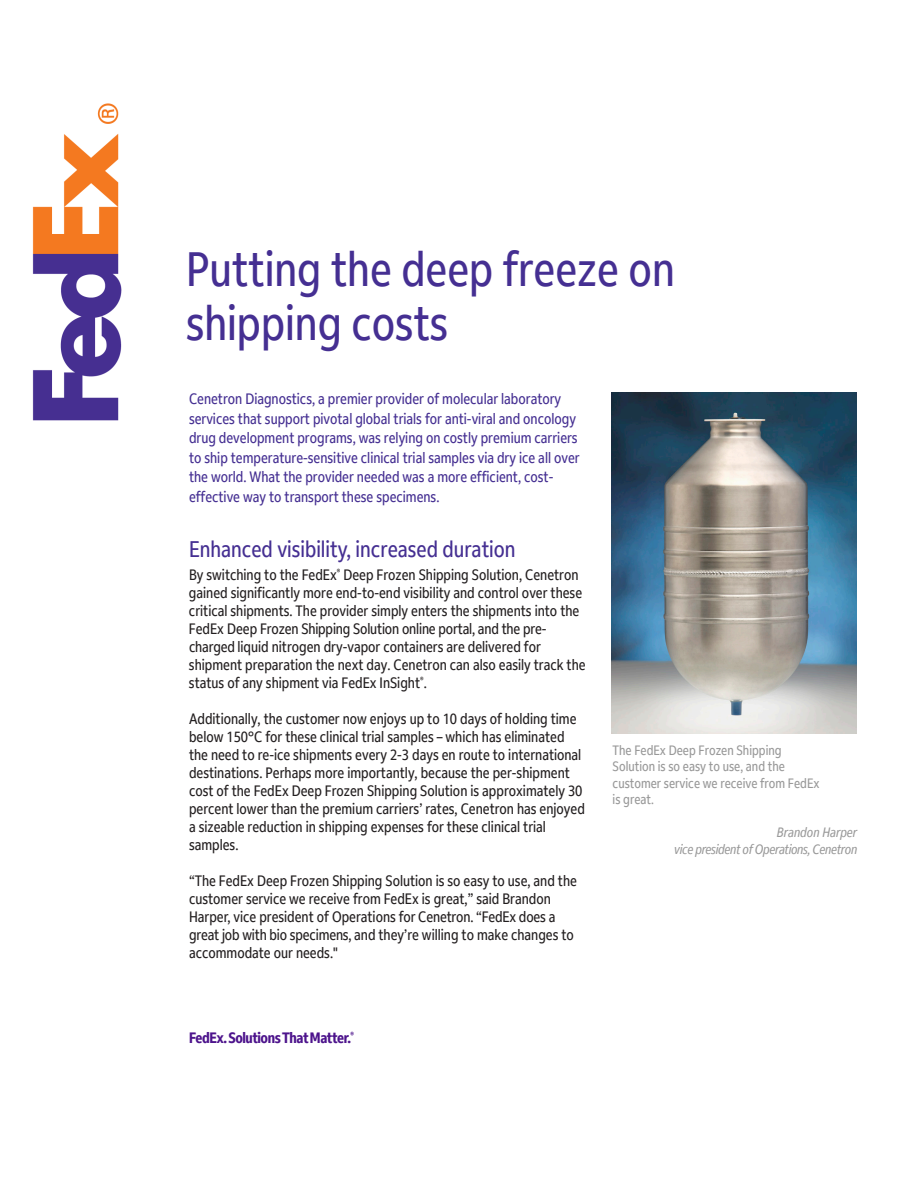
<style>
.page{position:relative;width:918px;height:1188px;background:#fff}
.page>*{position:absolute;margin:0;border:0;box-sizing:border-box;transform-origin:0 0}
.t1{font:condensed 48px/54px "Fed Ex Sans";color:#452f92}
.Text_wBullets{font:condensed 22.5px "Fed Ex Sans";color:#452f92}
.Text_wBullets-2{font:condensed 15px/18px "Fed Ex Sans";color:#231f20}
.Text_wBullets-3{font:condensed 15px/19.5px "Fed Ex Sans";color:#452f92}
.Text_wBullets-4{font:700 condensed 15px "Fed Ex Sans";letter-spacing:-.03em;color:#4d148c}
.t2{font:condensed 13.5px/16.5px "Fed Ex Sans";color:#999}
.t3{font:italic condensed 13.5px/16.5px "Fed Ex Sans";letter-spacing:-.025em;color:#999;text-align:right}
</style>
<div class="page">
<img style="left:612px;top:392px;width:244px;height:341px">
<img style="left:32px;top:103px;width:90px;height:318px">
<p class="t1" style="left:186px;top:242px;width:490px">Putting the deep freeze on shipping costs</p>
<p class="Text_wBullets-3" style="left:189px;top:389px;width:392px">Cenetron Diagnostics, a premier provider of molecular laboratory services that support pivotal global trials for anti-viral and oncology drug development programs, was relying on costly premium carriers to ship temperature-sensitive clinical trial samples via dry ice all over the world. What the provider needed was a more efficient, cost&shy;effective way to transport these specimens.</p>
<p class="Text_wBullets" style="left:189px;top:536px;width:328px">Enhanced visibility, increased duration</p>
<p class="Text_wBullets-2" style="left:189px;top:565px;width:398px">By switching to the FedEx<sup>®</sup> Deep Frozen Shipping Solution, Cenetron gained significantly more end-to-end visibility and control over these critical shipments. The provider simply enters the shipments into the FedEx Deep Frozen Shipping Solution online portal, and the pre&shy;charged liquid nitrogen dry-vapor containers are delivered for shipment preparation the next day. Cenetron can also easily track the status of any shipment via FedEx InSight<sup>®</sup>.</p>
<p class="Text_wBullets-2" style="left:189px;top:709px;width:397px">Additionally, the customer now enjoys up to 10 days of holding time below 150°C for these clinical trial samples – which has eliminated the need to re-ice shipments every 2-3 days en route to international destinations. Perhaps more importantly, because the per-shipment cost of the FedEx Deep Frozen Shipping Solution is approximately 30 percent lower than the premium carriers’ rates, Cenetron has enjoyed a sizeable reduction in shipping expenses for these clinical trial samples.</p>
<p class="Text_wBullets-2" style="left:189px;top:871px;width:389px">“The FedEx Deep Frozen Shipping Solution is so easy to use, and the customer service we receive from FedEx is great,” said Brandon Harper, vice president of Operations for Cenetron. “FedEx does a great job with bio specimens, and they’re willing to make changes to accommodate our needs."</p>
<p class="t2" style="left:613px;top:742px;width:208px">The FedEx Deep Frozen Shipping<br>Solution is so easy to use, and the customer service we receive from FedEx is great.</p>
<p class="t3" style="left:674px;top:824px;width:184px">Brandon Harper<br>vice president of Operations, Cenetron</p>
<p class="Text_wBullets-4" style="left:189px;top:1029px;width:167px">FedEx. Solutions That Matter.<sup>®</sup></p>
</div>
